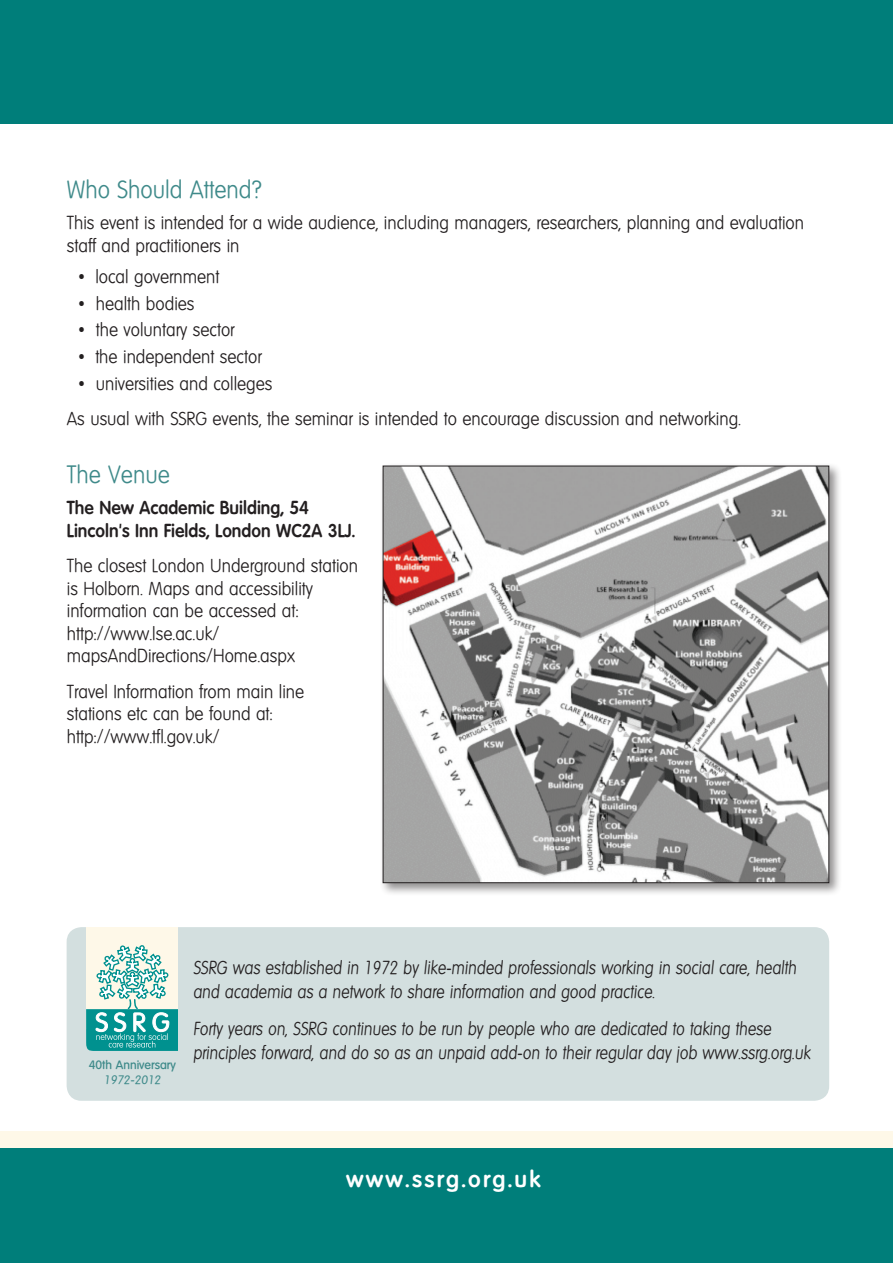
<style>
.page{position:relative;width:893px;height:1263px;background:#fff}
.page>*{position:absolute;margin:0;border:0;box-sizing:border-box;transform-origin:0 0}
.t1{font:300 24px "Volkswagen";color:#3f8a8a;scale:.95 1}
.t2{font:600 22.5px "Volkswagen";letter-spacing:.1em;color:#fff}
.t3{font:300 18px/22.5px "Volkswagen";color:#231f20;scale:.95 1}
.t4{font:300 18px/24px "Ivolkswagen";color:#231f20;scale:.88 1}
.t5{font:600 18px/22.5px "Volkswagen";color:#231f20;scale:.95 1}
.t6{font:500 12px "Volkswagen";color:#3f8a8a}
.t7{font:12px "Ivolkswagen";color:#3f8a8a}
</style>
<div class="page">
<div style="left:0;top:0;width:893px;height:124px;background:#007e7a"></div>
<div style="left:0;top:1131px;width:893px;height:119px;background:#fef8e8"></div>
<div style="left:0;top:1148px;width:893px;height:115px;background:#007e7a"></div>
<div style="left:380px;top:462px;width:462px;height:434px;background:#231f20;opacity:.5"></div>
<img style="left:385px;top:468px;width:442px;height:413px">
<div style="left:67px;top:927px;width:762px;height:174px;background:#d3dfdf;border-radius:15px"></div>
<div style="left:86px;top:927px;width:91px;height:101px;background:#fef8e8"></div>
<svg style="left:86px;top:945px;width:91px;height:106px"></svg>
<h1 class="t1" style="left:67px;top:177px;width:207px">Who Should Attend?</h1>
<p class="t3" style="left:67px;top:212px;width:777px">This event is intended for a wide audience, including managers, researchers, planning and evaluation staff and practitioners in</p>
<p class="t3" style="left:79px;top:266px;width:150px">• local government</p>
<p class="t3" style="left:79px;top:292px;width:124px">• health bodies</p>
<p class="t3" style="left:79px;top:319px;width:166px">• the voluntary sector</p>
<p class="t3" style="left:79px;top:346px;width:194px">• the independent sector</p>
<p class="t3" style="left:67px;top:366px;width:711px;line-height:35.2px;text-indent:12px">• universities and colleges<br>As usual with SSRG events, the seminar is intended to encourage discussion and networking.</p>
<h1 class="t1" style="left:67px;top:462px;width:110px">The Venue</h1>
<p class="t5" style="left:67px;top:497px;width:305px">The New Academic Building, 54<br>Lincoln's Inn Fields, London WC2A 3LJ.</p>
<p class="t3" style="left:67px;top:555px;width:308px">The closest London Underground station is Holborn. Maps and accessibility information can be accessed at: http://www.lse.ac.uk/ mapsAndDirections/Home.aspx</p>
<p class="t3" style="left:67px;top:680px;width:251px">Travel Information from main line stations etc can be found at: http://www.tfl.gov.uk/</p>
<p class="t6" style="left:89px;top:1058px;width:89px">40th Anniversary</p>
<p class="t7" style="left:104px;top:1074px;width:58px">1972-2012</p>
<p class="t4" style="left:193px;top:956px;width:687px">SSRG was established in 1972 by like-minded professionals working in social care, health and academia as a network to share information and good practice.</p>
<p class="t4" style="left:193px;top:1017px;width:703px">Forty years on, SSRG continues to be run by people who are dedicated to taking these principles forward, and do so as an unpaid add-on to their regular day job www.ssrg.org.uk</p>
<p class="t2" style="left:346px;top:1166px;width:196px">www.ssrg.org.uk</p>
</div>
